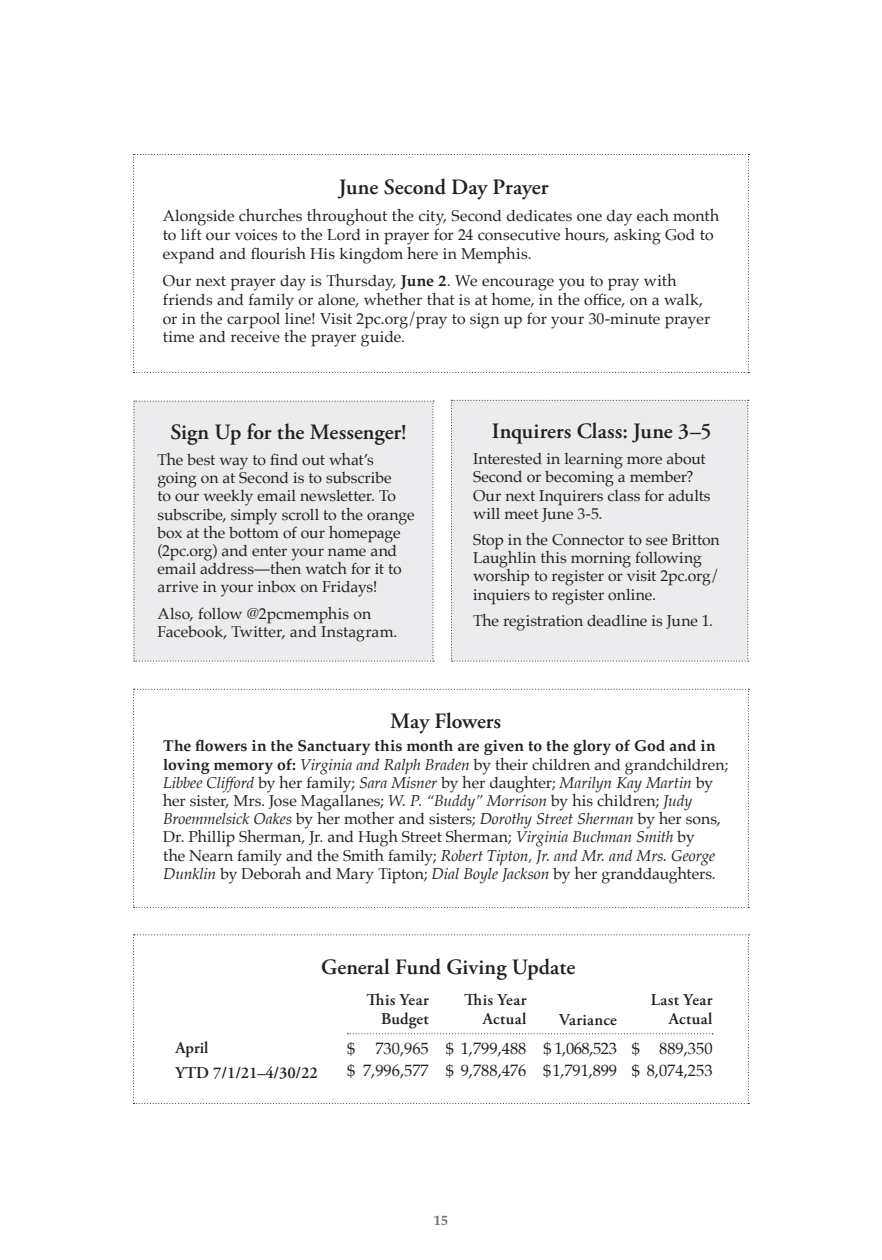
<style>
.page{position:relative;width:882px;height:1260px;background:#fff}
.page>*{position:absolute;margin:0;border:0;box-sizing:border-box;transform-origin:0 0}
.t1{font:600 21.88px "Adobe Garamond Pro";color:#231f20}
.t2{font:16.45px/21.9px "Palatino";color:#231f20}
.t3{font:600 16.45px/18.4px "Adobe Garamond Pro";letter-spacing:.01em;color:#231f20;text-align:right}
.t4{font:600 16.45px/25.9px "Adobe Garamond Pro";letter-spacing:-.01em;color:#231f20}
.t5{font:16.45px/21.9px "Palatino";letter-spacing:-.02em;color:#231f20}
.t6{font:15.75px/18.2px "Palatino";color:#231f20}
.t7{font:700 14px "Palatino";color:#6c6d70}
.s1{font-weight:700}
.s2{font-style:italic}
</style>
<div class="page">
<svg style="left:133px;top:154px;width:616px;height:219px"></svg>
<div style="left:451px;top:400px;width:298px;height:262px;background:#ececee"></div>
<svg style="left:133px;top:689px;width:616px;height:219px"></svg>
<div style="left:134px;top:401px;width:300px;height:261px;background:#ececee"></div>
<svg style="left:133px;top:934px;width:616px;height:170px"></svg>
<h1 class="t1" style="left:339px;top:175px;width:211px">June Second Day Prayer</h1>
<p class="t6" style="left:163px;top:206px;width:558px;line-height:18.9px">Alongside churches throughout the city, Second dedicates one day each month to lift our voices to the Lord in prayer for 24 consecutive hours, asking God to expand and flourish His kingdom here in Memphis.</p>
<p class="t6" style="left:163px;top:271px;width:549px;line-height:18.9px">Our next prayer day is Thursday, <span class="s1">June 2</span>. We encourage you to pray with friends and family or alone, whether that is at home, in the office, on a walk, or in the carpool line! Visit 2pc.org/pray to sign up for your 30-minute prayer time and receive the prayer guide.</p>
<h1 class="t1" style="left:170px;top:419px;width:238px">Sign Up for the Messenger!</h1>
<p class="t6" style="left:158px;top:450px;width:259px">The best way to find out what’s going on at Second is to subscribe<br>to our weekly email newsletter. To subscribe, simply scroll to the orange box at the bottom of our homepage (2pc.org) and enter your name and email address—then watch for it to arrive in your inbox on Fridays!</p>
<p class="t6" style="left:158px;top:604px;width:239px">Also, follow @2pcmemphis on<br>Facebook, Twitter, and Instagram.</p>
<h1 class="t1" style="left:492px;top:419px;width:221px">Inquirers Class: June 3–5</h1>
<p class="t6" style="left:473px;top:450px;width:239px">Interested in learning more about<br>Second or becoming a member?<br>Our next Inquirers class for adults will meet June 3-5.</p>
<p class="t6" style="left:473px;top:530px;width:248px">Stop in the Connector to see Britton Laughlin this morning following worship to register or visit 2pc.org/ inquiers to register online.</p>
<p class="t6" style="left:473px;top:611px;width:239px">The registration deadline is June 1.</p>
<h1 class="t1" style="left:390px;top:709px;width:112px">May Flowers</h1>
<p class="t6" style="left:163px;top:737px;width:567px"><span class="s1">The flowers in the Sanctuary this month are given to the glory of God and in loving memory of:</span> <span class="s2">Virginia and Ralph Braden</span> by their children and grandchildren; <span class="s2">Libbee Clifford</span> by her family; <span class="s2">Sara Misner</span> by her daughter; <span class="s2">Marilyn Kay Martin</span> by her sister, Mrs. Jose Magallanes; <span class="s2">W. P. “Buddy” Morrison</span> by his children; <span class="s2">Judy Broemmelsick Oakes</span> by her mother and sisters; <span class="s2">Dorothy Street Sherman</span> by her sons, Dr. Phillip Sherman, Jr. and Hugh Street Sherman; <span class="s2">Virginia Buchman Smith</span> by<br>the Nearn family and the Smith family; <span class="s2">Robert Tipton, Jr. and Mr. and Mrs. George Dunklin</span> by Deborah and Mary Tipton; <span class="s2">Dial Boyle Jackson</span> by her granddaughters.</p>
<h1 class="t1" style="left:321px;top:954px;width:256px">General Fund Giving Update</h1>
<p class="t3" style="left:464px;top:991px;width:64px">This Year<br>Actual</p>
<p class="t3" style="left:367px;top:991px;width:64px">This Year<br>Budget</p>
<p class="t2" style="left:347px;top:1038px;width:83px">$ 730,965 $ 7,996,577</p>
<p class="t3" style="left:651px;top:991px;width:63px">Last Year<br>Actual</p>
<p class="t3" style="left:559px;top:1011px;width:59px">Variance</p>
<p class="t4" style="left:176px;top:1035px;width:144px">April<br>YTD 7/1/21–4/30/22</p>
<p class="t2" style="left:446px;top:1038px;width:82px">$ 1,799,488 $ 9,788,476</p>
<p class="t5" style="left:543px;top:1038px;width:75px">$ 1,068,523 $1,791,899</p>
<p class="t2" style="left:632px;top:1038px;width:82px">$ 889,350 $ 8,074,253</p>
<p class="t7" style="left:434px;top:1208px;width:16px">15</p>
</div>
